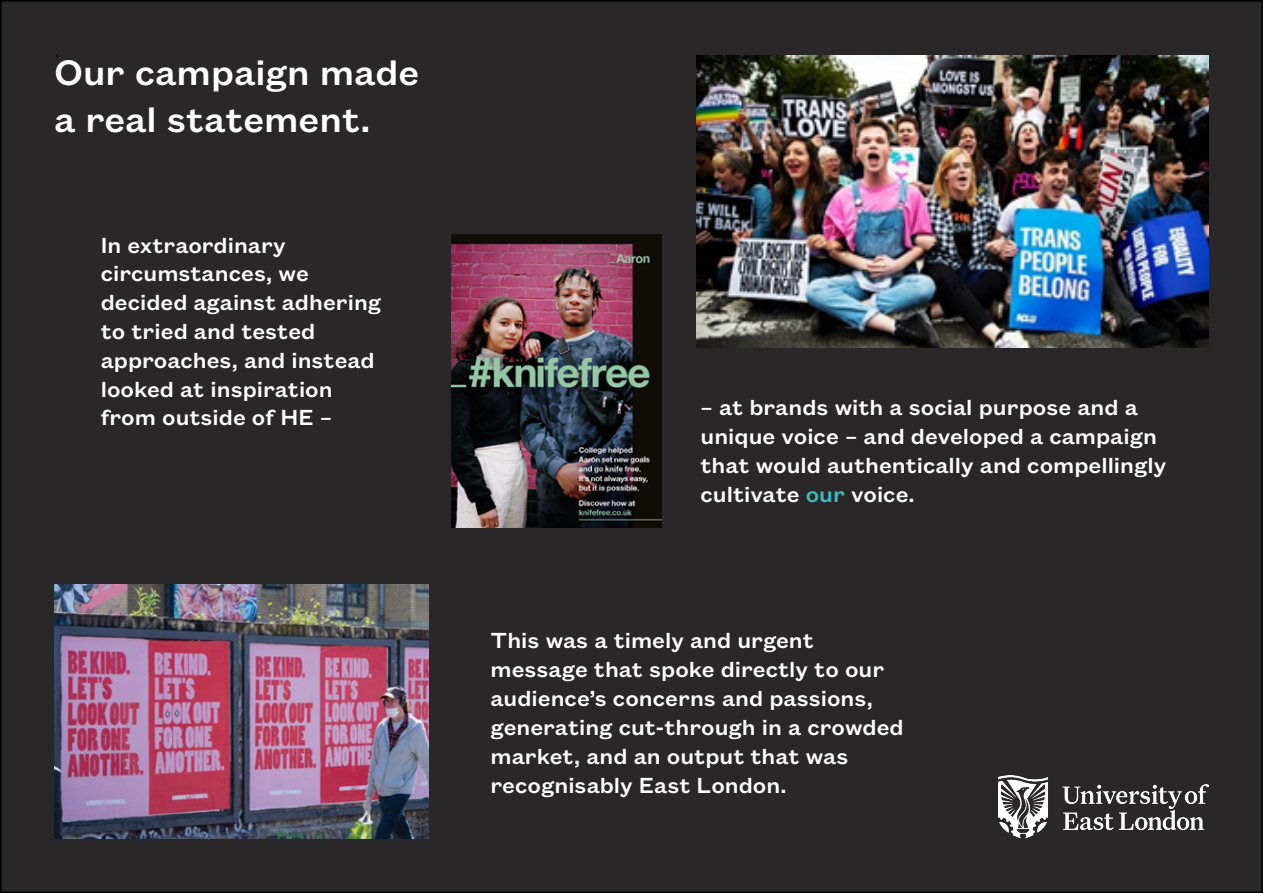
<style>
.page{position:relative;width:1263px;height:893px;background:#fff}
.page>*{position:absolute;margin:0;border:0;box-sizing:border-box;transform-origin:0 0}
.t1{font:500 39px/46.8px "Founders Grotesk Text";color:#fff}
.t2{font:500 24px/28.8px "Founders Grotesk Text";color:#fff}
.t3{font:18px "Minion Pro";color:#000}
.s1{color:#3dbabe}
</style>
<div class="page">
<div style="left:1px;top:1px;width:1261px;height:891px;background:#292728"></div>
<img style="left:998px;top:776px;width:211px;height:63px">
<img style="left:452px;top:235px;width:210px;height:293px">
<img style="left:697px;top:56px;width:512px;height:292px">
<img style="left:55px;top:584px;width:373px;height:255px">
<p class="t3" style="left:54px;top:51px;width:9px">`</p>
<h1 class="t1" style="left:54px;top:46px;width:367px">Our campaign made a real statement.</h1>
<p class="t2" style="left:101px;top:229px;width:282px">In extraordinary circumstances, we decided against adhering to tried and tested approaches, and instead looked at inspiration from outside of HE –</p>
<p class="t2" style="left:700px;top:391px;width:467px">– at brands with a social purpose and a unique voice – and developed a campaign that would authentically and compellingly cultivate <span class="s1">our</span> voice.</p>
<p class="t2" style="left:491px;top:625px;width:415px">This was a timely and urgent message that spoke directly to our audience’s concerns and passions, generating cut-through in a crowded market, and an output that was recognisably East London.</p>
</div>
